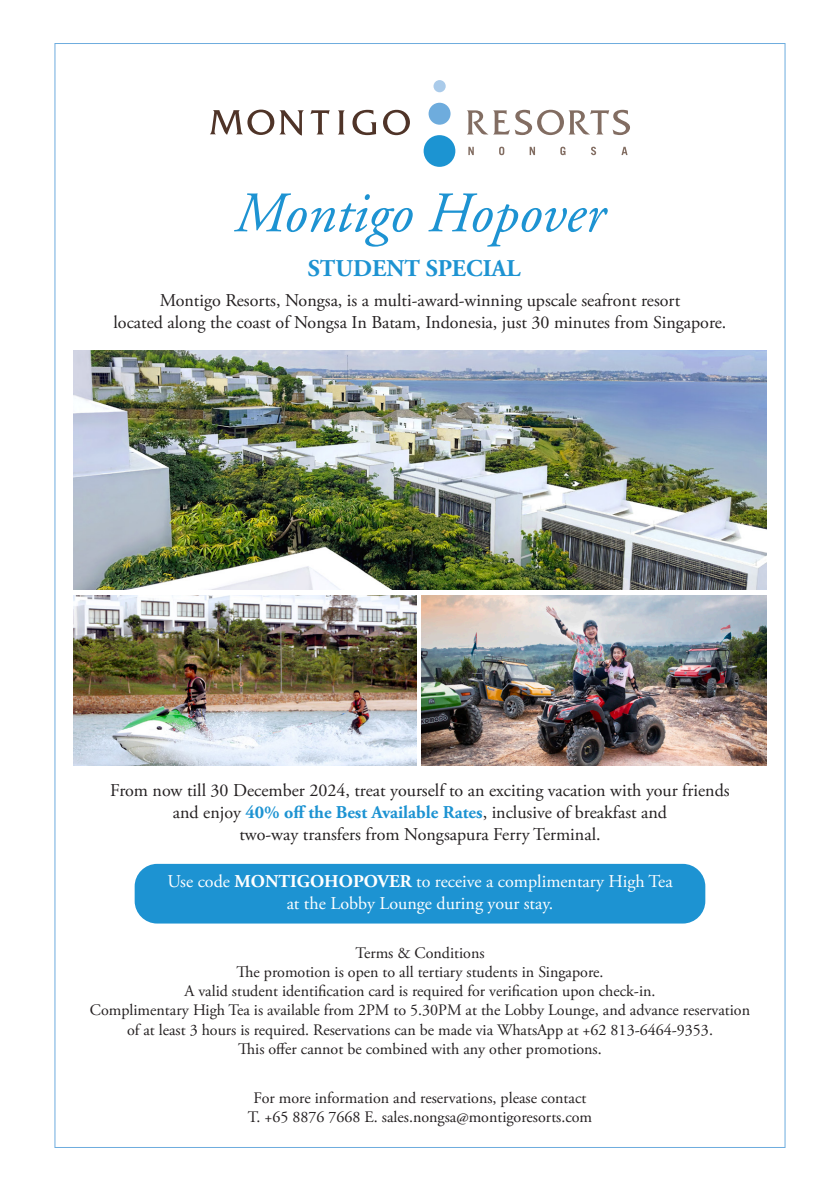
<style>
.page{position:relative;width:840px;height:1191px;background:#fff}
.page>*{position:absolute;margin:0;border:0;box-sizing:border-box;transform-origin:0 0}
.t1{font:italic 57.2px "Adobe Garamond";color:#1d93d2}
.t2{font:700 24px "Adobe Garamond Pro";color:#1d93d2}
.t3{font:18px/21.6px "Adobe Garamond Pro";color:#231f20;text-align:center}
.t4{font:18px/21.6px "Adobe Garamond Pro";color:#fff;text-align:center}
.t5{font:16px/19.2px "Adobe Garamond Pro";color:#231f20;text-align:center}
.s1{font-weight:700;color:#1d93d2}
.s2{font-weight:700}
</style>
<div class="page">
<svg style="left:468px;top:147px;width:159px;height:8px"></svg>
<svg style="left:467px;top:110px;width:162px;height:25px"></svg>
<svg style="left:210px;top:109px;width:200px;height:27px"></svg>
<div style="left:423px;top:135px;width:32px;height:32px;background:#1c94d2;border-radius:50%"></div>
<div style="left:428px;top:103px;width:22px;height:22px;background:#6eacdd;border-radius:50%"></div>
<div style="left:433px;top:80px;width:12px;height:12px;background:#aacbea;border-radius:50%"></div>
<img style="left:73px;top:350px;width:692px;height:239px">
<div style="left:135px;top:864px;width:570px;height:59px;background:#1d93d2;border-radius:22px"></div>
<img style="left:73px;top:595px;width:343px;height:170px">
<img style="left:421px;top:595px;width:344px;height:170px">
<h1 class="t1" style="left:235px;top:183px;width:371px">Montigo Hopover</h1>
<h2 class="t2" style="left:307px;top:254px;width:214px">STUDENT SPECIAL</h2>
<p class="t3" style="left:113px;top:290px;width:614px">Montigo Resorts, Nongsa, is a multi-award-winning upscale seafront resort<br>located along the coast of Nongsa In Batam, Indonesia, just 30 minutes from Singapore.</p>
<p class="t3" style="left:110px;top:780px;width:620px">From now till 30 December 2024, treat yourself to an exciting vacation with your friends and enjoy <span class="s1">40% off the Best Available Rates</span>, inclusive of breakfast and<br>two-way transfers from Nongsapura Ferry Terminal.</p>
<p class="t4" style="left:167px;top:871px;width:506px">Use code <span class="s2">MONTIGOHOPOVER</span> to receive a complimentary High Tea at the Lobby Lounge during your stay.</p>
<p class="t5" style="left:90px;top:943px;width:661px">Terms &amp; Conditions<br>The promotion is open to all tertiary students in Singapore.<br>A valid student identification card is required for verification upon check-in.<br>Complimentary High Tea is available from 2PM to 5.30PM at the Lobby Lounge, and advance reservation of at least 3 hours is required. Reservations can be made via WhatsApp at +62 813-6464-9353.<br>This offer cannot be combined with any other promotions.</p>
<p class="t5" style="left:247px;top:1088px;width:346px">For more information and reservations, please contact<br>T. +65 8876 7668 E. sales.nongsa@montigoresorts.com</p>
</div>
